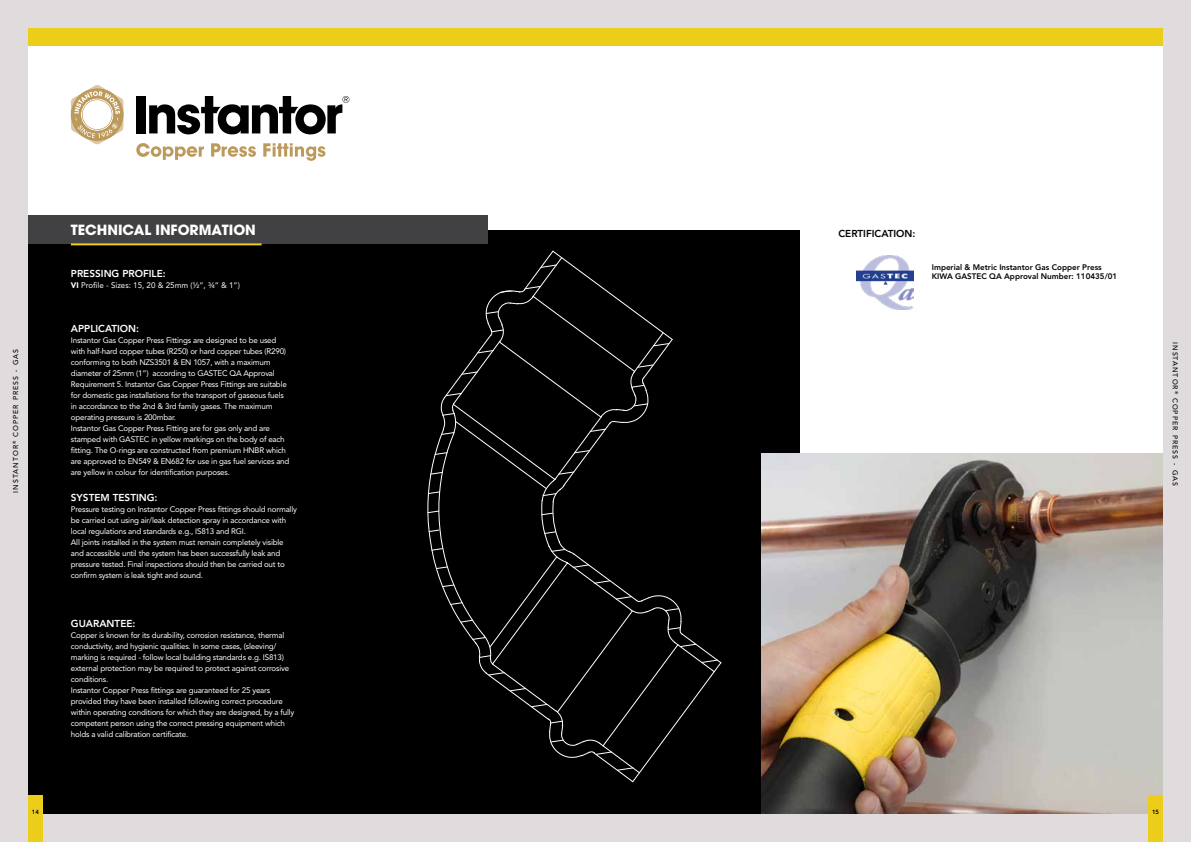
<style>
.page{position:relative;width:1191px;height:842px;background:#e0dcde}
.page>*{position:absolute;margin:0;border:0;box-sizing:border-box;transform-origin:0 0}
.t1{font:700 14px "ITC Avant Garde Pro";color:#fff}
.t2{font:800 10px "Avenir LT Std";color:#fff}
.t3{font:800 10px "Avenir LT Std";color:#000}
.t4{font:8px/11px "Avenir LT Std";letter-spacing:-.025em;color:#fff}
.t5{font:800 8px/9px "Avenir LT Std";color:#000}
.t6{font:8px "Avenir LT Std";color:#fff}
.t7{font:500 7px "Avenir LT Std";letter-spacing:.15em;color:#000}
.t8{font:800 6px "Avenir LT Std";color:#000}
.s1{font-weight:900}
</style>
<div class="page">
<div style="left:28px;top:28px;width:1134px;height:786px;background:#fff"></div>
<div style="left:28px;top:28px;width:1134px;height:17px;background:#eccd19"></div>
<div style="left:28px;top:230px;width:771px;height:584px;background:#000"></div>
<div style="left:28px;top:795px;width:15px;height:47px;background:#eccd19"></div>
<svg style="left:136px;top:143px;width:68px;height:17px"></svg>
<svg style="left:211px;top:143px;width:45px;height:14px"></svg>
<svg style="left:263px;top:143px;width:62px;height:18px"></svg>
<div style="left:136px;top:96px;width:10px;height:37px;background:#000"></div>
<svg style="left:149px;top:96px;width:200px;height:38px"></svg>
<svg style="left:71px;top:85px;width:52px;height:59px"></svg>
<div style="left:28px;top:215px;width:460px;height:29px;background:#414042"></div>
<hr style="left:71px;top:243px;width:190px;height:2px;background:#eccd19">
<img style="left:856px;top:256px;width:57px;height:54px">
<img style="left:762px;top:454px;width:400px;height:360px">
<div style="left:1148px;top:795px;width:14px;height:47px;background:#eccd19"></div>
<svg style="left:427px;top:250px;width:295px;height:533px"></svg>
<svg style="left:455px;top:421px;width:224px;height:326px"></svg>
<h1 class="t1" style="left:71px;top:221px;width:186px">TECHNICAL INFORMATION</h1>
<p class="t3" style="left:838px;top:228px;width:79px">CERTIFICATION:</p>
<p class="t5" style="left:931px;top:262px;width:187px">Imperial &amp; Metric Instantor Gas Copper Press<br>KIWA GASTEC QA Approval Number: 110435/01</p>
<p class="t2" style="left:71px;top:268px;width:96px">PRESSING PROFILE:</p>
<p class="t6" style="left:71px;top:281px;width:170px"><span class="s1">VI</span> Profile - Sizes: 15, 20 &amp; 25mm (1/2”, 3/4” &amp; 1”)</p>
<p class="t2" style="left:71px;top:322px;width:70px">APPLICATION:</p>
<p class="t4" style="left:71px;top:334px;width:220px">Instantor Gas Copper Press Fittings are designed to be used with half-hard copper tubes (R250) or hard copper tubes (R290) conforming to both NZS3501 &amp; EN 1057, with a maximum diameter of 25mm (1”) according to GASTEC QA Approval Requirement 5. Instantor Gas Copper Press Fittings are suitable for domestic gas installations for the transport of gaseous fuels in accordance to the 2nd &amp; 3rd family gases. The maximum operating pressure is 200mbar.<br>Instantor Gas Copper Press Fitting are for gas only and are stamped with GASTEC in yellow markings on the body of each fitting. The O-rings are constructed from premium HNBR which are approved to EN549 &amp; EN682 for use in gas fuel services and are yellow in colour for identification purposes.</p>
<p class="t2" style="left:71px;top:491px;width:88px">SYSTEM TESTING:</p>
<p class="t4" style="left:71px;top:504px;width:227px">Pressure testing on Instantor Copper Press fittings should normally be carried out using air/leak detection spray in accordance with local regulations and standards e.g., IS813 and RGI.<br>All joints installed in the system must remain completely visible and accessible until the system has been successfully leak and pressure tested. Final inspections should then be carried out to confirm system is leak tight and sound.</p>
<p class="t7" style="left:12px;top:493px;width:145px;rotate:-90deg">INSTANTOR<sup>®</sup> COPPER PRESS - GAS</p>
<p class="t7" style="left:1179px;top:342px;width:145px;rotate:90deg">INSTANTOR<sup>®</sup> COPPER PRESS - GAS</p>
<p class="t8" style="left:32px;top:808px;width:8px">14</p>
<p class="t2" style="left:71px;top:618px;width:66px">GUARANTEE:</p>
<p class="t4" style="left:71px;top:630px;width:225px">Copper is known for its durability, corrosion resistance, thermal conductivity, and hygienic qualities. In some cases, (sleeving/ marking is required - follow local building standards e.g. IS813) external protection may be required to protect against corrosive conditions.<br>Instantor Copper Press fittings are guaranteed for 25 years provided they have been installed following correct procedure within operating conditions for which they are designed, by a fully competent person using the correct pressing equipment which holds a valid calibration certificate.</p>
<p class="t8" style="left:1152px;top:808px;width:8px">15</p>
</div>
